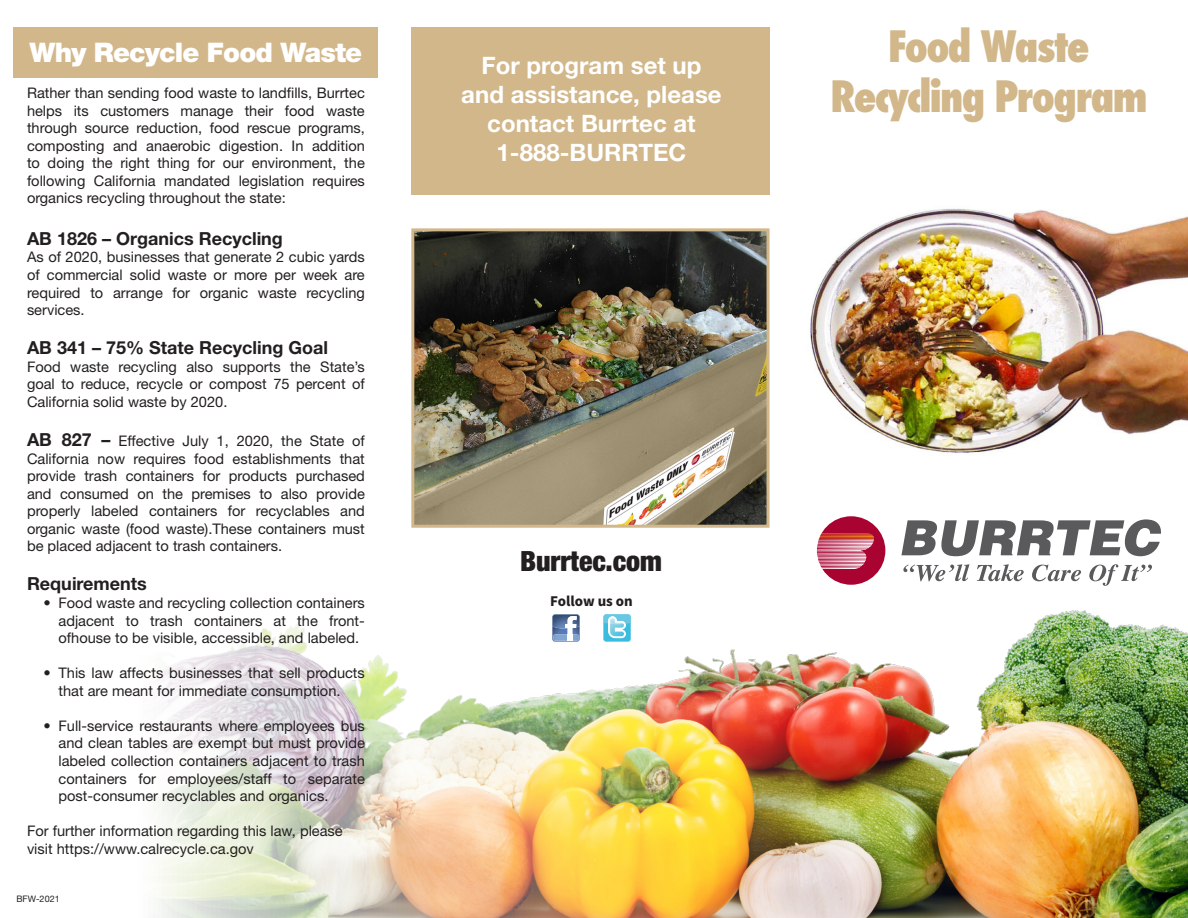
<style>
.page{position:relative;width:1188px;height:918px;background:#fff}
.page>*{position:absolute;margin:0;border:0;box-sizing:border-box;transform-origin:0 0}
.t1{font:800 condensed 42px "Futura";letter-spacing:-.04em;color:#d2b78a}
.t2{font:900 condensed 27.9px "Helvetica Neue LT Std";color:#231f20}
.t3{font:900 27px "Helvetica Neue LT Std";letter-spacing:-.03em;color:#fff}
.t4{font:700 24px/28.8px "Helvetica Neue LT Std";color:#fff;text-align:center}
.t5{font:700 18px "Helvetica Neue LT Std";color:#231f20}
.t6{font:700 15px "Source Sans Pro";color:#231f20}
.t7{font:14.7px/17.5px "Helvetica Neue LT Std";color:#231f20;text-align:justify}
.t8{font:9px "Helvetica Neue LT Std";color:#231f20}
.s1{font-weight:700;font-size:18px}
</style>
<div class="page">
<div style="left:411px;top:27px;width:359px;height:167px;background:#d2b78a"></div>
<img style="left:158px;top:610px;width:1030px;height:308px">
<svg style="left:817px;top:516px;width:68px;height:69px"></svg>
<svg style="left:901px;top:519px;width:260px;height:37px"></svg>
<svg style="left:903px;top:564px;width:66px;height:17px"></svg>
<svg style="left:977px;top:564px;width:47px;height:17px"></svg>
<svg style="left:1032px;top:565px;width:49px;height:16px"></svg>
<svg style="left:1089px;top:564px;width:63px;height:22px"></svg>
<img style="left:809px;top:208px;width:379px;height:246px">
<div style="left:14px;top:27px;width:364px;height:50px;background:#d2b78a"></div>
<svg style="left:552px;top:614px;width:28px;height:28px"></svg>
<svg style="left:603px;top:614px;width:28px;height:28px"></svg>
<img style="left:415px;top:232px;width:351px;height:292px">
<div style="left:411px;top:228px;width:359px;height:300px;border:3px solid #d2b78a"></div>
<p class="t3" style="left:30px;top:36px;width:334px">Why Recycle Food Waste</p>
<p class="t7" style="left:27px;top:84px;width:339px">Rather than sending food waste to landfills, Burrtec helps its customers manage their food waste through source reduction, food rescue programs, composting and anaerobic digestion. In addition to doing the right thing for our environment, the following California mandated legislation requires organics recycling throughout the state:</p>
<p class="t5" style="left:27px;top:227px;width:257px">AB 1826 – Organics Recycling</p>
<p class="t7" style="left:27px;top:248px;width:339px">As of 2020, businesses that generate 2 cubic yards of commercial solid waste or more per week are required to arrange for organic waste recycling services.</p>
<p class="t5" style="left:27px;top:337px;width:303px">AB 341 – 75% State Recycling Goal</p>
<p class="t7" style="left:27px;top:358px;width:339px">Food waste recycling also supports the State’s goal to reduce, recycle or compost 75 percent of California solid waste by 2020.</p>
<p class="t7" style="left:27px;top:432px;width:339px"><span class="s1">AB 827 –</span> Effective July 1, 2020, the State of California now requires food establishments that provide trash containers for products purchased and consumed on the premises to also provide properly labeled containers for recyclables and organic waste (food waste).These containers must be placed adjacent to trash containers.</p>
<p class="t5" style="left:27px;top:573px;width:121px">Requirements</p>
<p class="t7" style="left:58px;top:594px;width:308px;text-indent:-15px">• Food waste and recycling collection containers adjacent to trash containers at the front&shy;ofhouse to be visible, accessible, and labeled.</p>
<p class="t7" style="left:58px;top:664px;width:308px;text-indent:-15px">• This law affects businesses that sell products that are meant for immediate consumption.</p>
<p class="t7" style="left:58px;top:717px;width:308px;text-indent:-15px">• Full-service restaurants where employees bus and clean tables are exempt but must provide labeled collection containers adjacent to trash containers for employees/staff to separate post-consumer recyclables and organics.</p>
<p class="t7" style="left:27px;top:822px;width:317px">For further information regarding this law, please</p>
<p class="t7" style="left:27px;top:840px;width:228px">visit https://www.calrecycle.ca.gov</p>
<p class="t8" style="left:16px;top:893px;width:45px">BFW-2021</p>
<p class="t4" style="left:461px;top:51px;width:262px">For program set up and assistance, please contact Burrtec at</p>
<p class="t4" style="left:497px;top:137px;width:191px">1-888-BURRTEC</p>
<p class="t2" style="left:520px;top:544px;width:143px">Burrtec.com</p>
<p class="t6" style="left:550px;top:591px;width:84px">Follow us on</p>
<p class="t1" style="left:888px;top:17px;width:203px">Food Waste</p>
<p class="t1" style="left:831px;top:68px;width:318px">Recycling Program</p>
</div>
